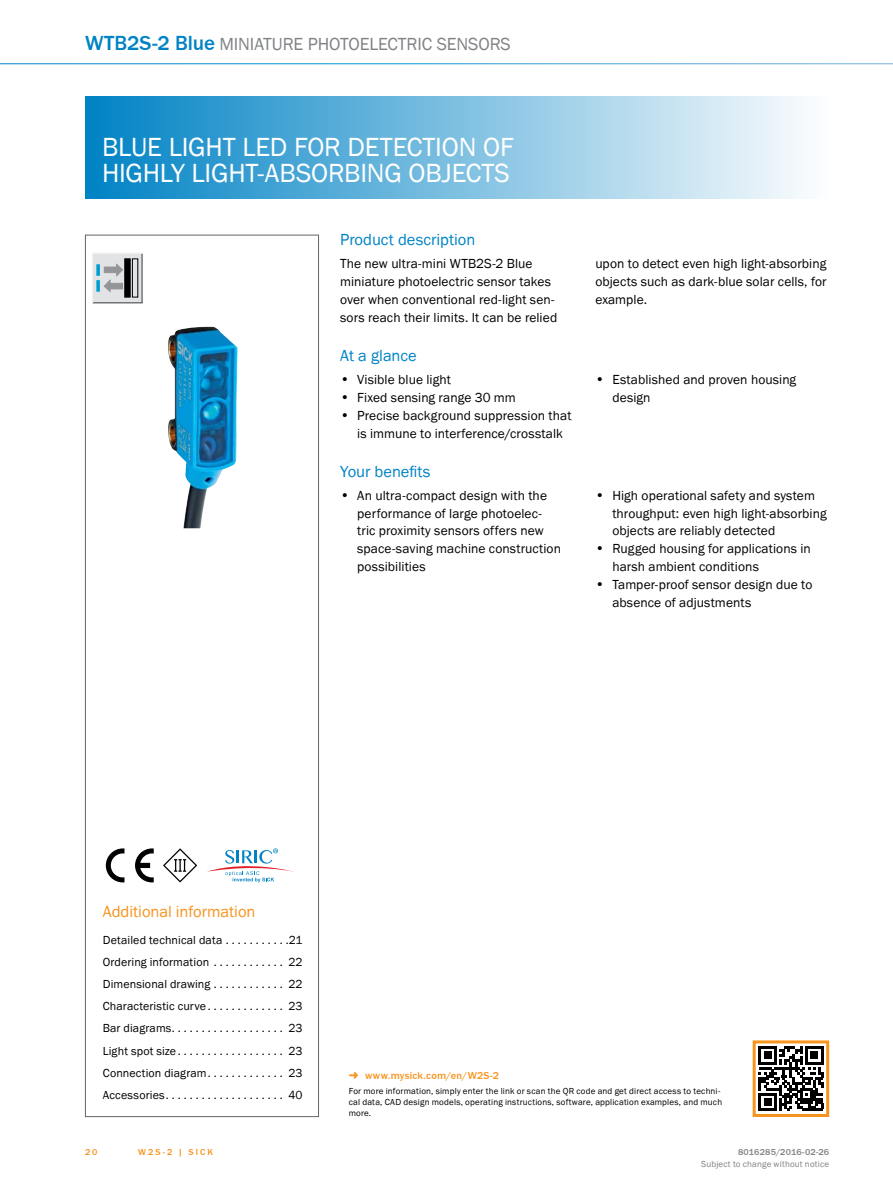
<style>
.page{position:relative;width:893px;height:1188px;background:#fff}
.page>*{position:absolute;margin:0;border:0;box-sizing:border-box;transform-origin:0 0}
.t1{font:27px/25.5px "SICK Franklin";letter-spacing:-.005em;color:#fff}
.t2{font:500 21px "SICK Franklin";color:#0083c5}
.t3{font:18px "SICK Franklin";color:#808285}
.t4{font:16.5px "SICK Franklin";color:#0083c5}
.t5{font:16.5px "SICK Franklin";letter-spacing:-.005em;color:#f7941e}
.t6{font:13.5px/17.9px "SICK Franklin";letter-spacing:.005em;color:#000}
.t7{font:12px "SICK Franklin";letter-spacing:.01em;color:#000}
.t8{font:500 10.5px "SICK Franklin";letter-spacing:.02em;color:#f7941e}
.t9{font:9px/10.8px "SICK Franklin";letter-spacing:.02em;color:#000}
.t10{font:9px "SICK Franklin";letter-spacing:.02em;color:#808285}
.t11{font:500 9px "SICK Franklin";letter-spacing:.02em;color:#808285}
.t12{font:500 9px "SICK Franklin";letter-spacing:.225em;color:#f7941e}
.s1{font-weight:400;font-size:18px;color:#808285}
.s2{font-size:14.25px}
</style>
<div class="page">
<div style="left:85px;top:97px;width:744px;height:102px;background:linear-gradient(to right,#0082c4,#fcfdfe)"></div>
<div style="left:92px;top:253px;width:50px;height:50px;background:#e2e3e4"></div>
<hr style="left:92px;top:302px;width:51px;height:1px;background:#6d6e71">
<hr style="left:141px;top:253px;width:2px;height:50px;background:#6d6e71">
<hr style="left:92px;top:252px;width:51px;height:2px;background:#f1f1f2">
<hr style="left:92px;top:253px;width:1px;height:50px;background:#f1f1f2">
<svg style="left:96px;top:280px;width:4px;height:12px"></svg>
<svg style="left:96px;top:264px;width:4px;height:12px"></svg>
<svg style="left:104px;top:264px;width:19px;height:28px"></svg>
<div style="left:132px;top:258px;width:6px;height:39px;border:1px solid #000"></div>
<div style="left:124px;top:258px;width:7px;height:39px;background:#000;border:1px solid #000"></div>
<img style="left:168px;top:327px;width:70px;height:201px">
<svg style="left:106px;top:848px;width:18px;height:34px"></svg>
<svg style="left:135px;top:848px;width:19px;height:34px"></svg>
<svg style="left:163px;top:848px;width:34px;height:34px"></svg>
<svg style="left:207px;top:848px;width:87px;height:34px"></svg>
<div style="left:85px;top:235px;width:234px;height:882px;border:1px solid #636466"></div>
<svg style="left:758px;top:1046px;width:65px;height:65px"></svg>
<hr style="left:805px;top:1046px;width:18px;height:3px;background:#000">
<div style="left:753px;top:1040px;width:76px;height:77px;border:3px solid #f7941e"></div>
<h2 class="t2" style="left:85px;top:30px;width:159px">WTB2S-2 Blue <span class="s1">Miniature</span></h2>
<h3 class="t3" style="left:308px;top:32px;width:11px">photoelectric</h3>
<h3 class="t3" style="left:437px;top:32px;width:12px">sensors</h3>
<h1 class="t1" style="left:102px;top:135px;width:413px">BLUE LIGHT LED FOR DETECTION OF<br>HIGHLY LIGHT-ABSORBING OBJECTS</h1>
<p class="t4" style="left:340px;top:229px;width:137px">Product description</p>
<p class="t6" style="left:340px;top:255px;width:219px">The new ultra-mini WTB2S-2 Blue miniature photoelectric sensor takes over when conventional red-light sen&shy;sors reach their limits. It can be relied</p>
<p class="t6" style="left:595px;top:255px;width:233px;text-align:justify">upon to detect even high light-absorbing objects such as dark-blue solar cells, for example.</p>
<p class="t4" style="left:340px;top:345px;width:78px">At a glance</p>
<p class="t6" style="left:340px;top:371px;width:112px"><span class="s2">•</span> Visible blue light</p>
<p class="t6" style="left:340px;top:389px;width:177px"><span class="s2">•</span> Fixed sensing range 30 mm</p>
<p class="t6" style="left:357px;top:406px;width:216px;text-indent:-17px"><span class="s2">•</span> Precise background suppression that is immune to interference/crosstalk</p>
<p class="t6" style="left:612px;top:371px;width:185px;text-indent:-17px"><span class="s2">•</span> Established and proven housing design</p>
<p class="t4" style="left:340px;top:461px;width:92px">Your benefits</p>
<p class="t6" style="left:357px;top:486px;width:205px;text-indent:-17px"><span class="s2">•</span> An ultra-compact design with the performance of large photoelec&shy;tric proximity sensors offers new space-saving machine construction possibilities</p>
<p class="t6" style="left:612px;top:486px;width:216px;text-indent:-17px"><span class="s2">•</span> High operational safety and system throughput: even high light-absorbing objects are reliably detected</p>
<p class="t6" style="left:612px;top:540px;width:200px;text-indent:-17px"><span class="s2">•</span> Rugged housing for applications in harsh ambient conditions</p>
<p class="t6" style="left:612px;top:576px;width:202px;text-indent:-17px"><span class="s2">•</span> Tamper-proof sensor design due to absence of adjustments</p>
<p class="t5" style="left:103px;top:902px;width:154px">Additional information</p>
<p class="t7" style="left:103px;top:932px;width:121px">Detailed technical data</p>
<p class="t7" style="left:289px;top:932px;width:15px">21</p>
<p class="t7" style="left:103px;top:955px;width:108px">Ordering information</p>
<p class="t7" style="left:289px;top:955px;width:16px">22</p>
<p class="t7" style="left:103px;top:977px;width:109px">Dimensional drawing</p>
<p class="t7" style="left:289px;top:977px;width:16px">22</p>
<p class="t7" style="left:103px;top:999px;width:105px">Characteristic curve</p>
<p class="t7" style="left:289px;top:999px;width:16px">23</p>
<p class="t7" style="left:103px;top:1021px;width:70px">Bar diagrams</p>
<p class="t7" style="left:289px;top:1021px;width:16px">23</p>
<p class="t7" style="left:103px;top:1043px;width:75px">Light spot size</p>
<p class="t7" style="left:289px;top:1043px;width:16px">23</p>
<p class="t7" style="left:103px;top:1065px;width:105px">Connection diagram</p>
<p class="t7" style="left:289px;top:1065px;width:16px">23</p>
<p class="t7" style="left:103px;top:1087px;width:64px">Accessories</p>
<p class="t7" style="left:288px;top:1087px;width:16px">40</p>
<p class="t8" style="left:365px;top:1069px;width:135px">www.mysick.com/en/W2S-2</p>
<p class="t9" style="left:349px;top:1086px;width:375px">For more information, simply enter the link or scan the QR code and get direct access to techni&shy;cal data, CAD design models, operating instructions, software, application examples, and much more.</p>
<p class="t12" style="left:85px;top:1146px;width:14px">20</p>
<p class="t12" style="left:138px;top:1146px;width:76px">W2S-2 | SICK</p>
<p class="t11" style="left:738px;top:1146px;width:93px">8016285/2016-02-26</p>
<p class="t10" style="left:701px;top:1159px;width:130px">Subject to change without notice</p>
</div>
